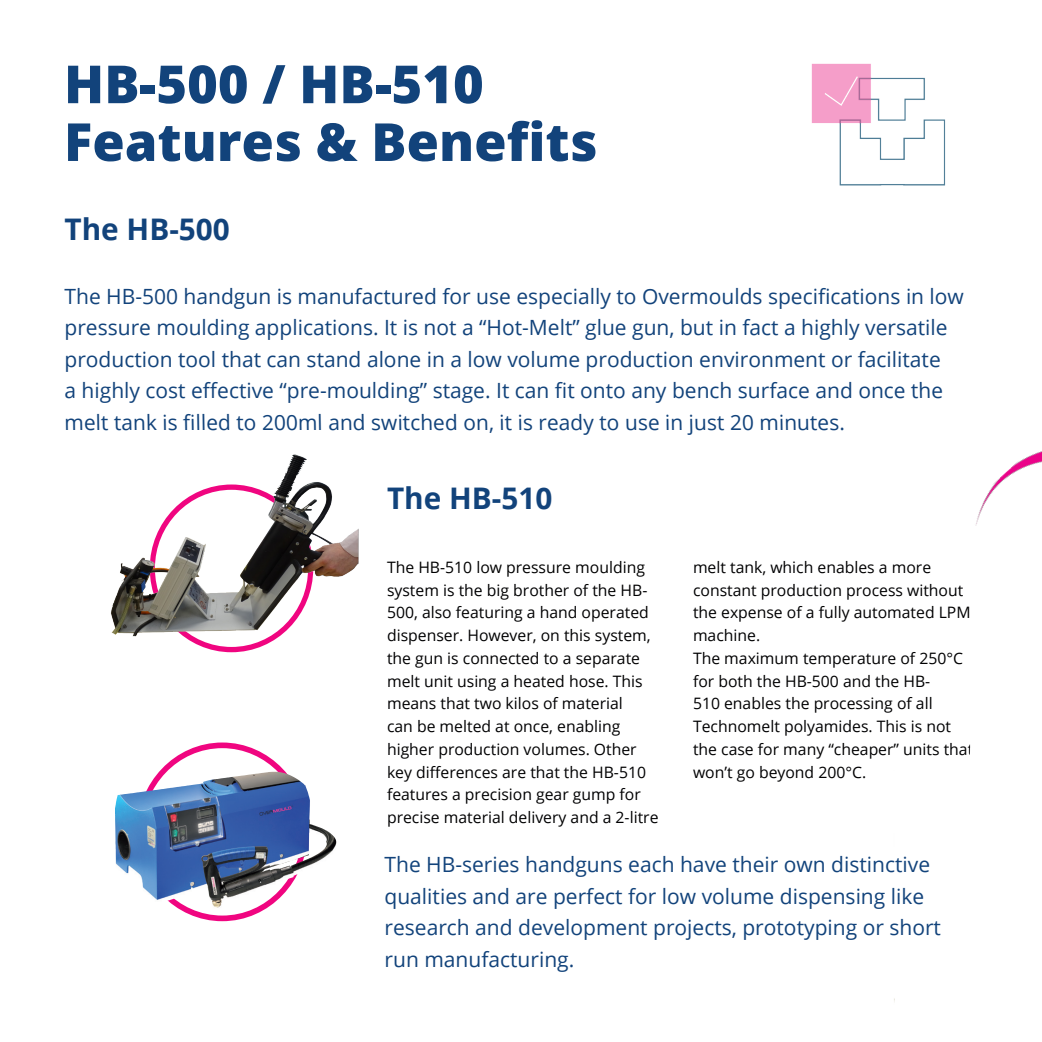
<style>
.page{position:relative;width:1042px;height:1042px;background:#fff}
.page>*{position:absolute;margin:0;border:0;box-sizing:border-box;transform-origin:0 0}
.t1{font:800 52.5px "Open Sans";color:#12437b}
.t2{font:700 29.75px "Open Sans";color:#12437b}
.t3{font:21px/31.5px "Open Sans";color:#12437b}
.t4{font:15.75px/22.8px "Open Sans";color:#000002}
.s1{color:#000001}
</style>
<div class="page">
<img style="left:111px;top:454px;width:248px;height:199px">
<img style="left:811px;top:63px;width:135px;height:123px">
<svg style="left:140px;top:745px;width:165px;height:173px"></svg>
<div style="left:137px;top:742px;width:171px;height:179px;border:6px solid #f00580;border-radius:50%"></div>
<hr style="left:1041px;top:0;width:1px;height:1042px;background:#00476b">
<img style="left:115px;top:772px;width:159px;height:101px">
<img style="left:975px;top:440px;width:67px;height:109px">
<img style="left:894px;top:549px;width:148px;height:493px">
<p class="t1" style="left:64px;top:44px;width:421px">HB-500 / HB-510</p>
<p class="t1" style="left:64px;top:102px;width:535px">Features &amp; Benefits</p>
<p class="t2" style="left:64px;top:208px;width:167px">The HB-500</p>
<p class="t3" style="left:64px;top:280px;width:901px">The HB-500 handgun is manufactured for use especially to Overmoulds specifications in low pressure moulding applications. It is not a “Hot-Melt” glue gun, but in fact a highly versatile production tool that can stand alone in a low volume production environment or facilitate<br>a highly cost effective “pre-moulding” stage. It can fit onto any bench surface and once the melt tank is filled to 200ml and switched on, it is ready to use in just 20 minutes.</p>
<p class="t2" style="left:387px;top:477px;width:167px">The HB-510</p>
<p class="t4" style="left:387px;top:555px;width:273px"><span class="s1">The HB-510 low pressure moulding </span>system is the big brother of the HB-500, also featuring a hand operated dispenser. However, on this system, the gun is connected to a separate melt unit using a heated hose. This means that two kilos of material<br>can be melted at once, enabling higher production volumes. Other key differences are that the HB-510 features a precision gear gump for precise material delivery and a 2-litre</p>
<p class="t4" style="left:693px;top:555px;width:279px">melt tank, which enables a more constant production process without the expense of a fully automated LPM machine.</p>
<p class="t4" style="left:693px;top:646px;width:282px">The maximum temperature of 250°C for both the HB-500 and the HB-<br>510 enables the processing of all<br>Technomelt polyamides. This is not the case for many “cheaper” units that won’t go beyond 200°C.</p>
<p class="t3" style="left:384px;top:848px;width:558px">The HB-series handguns each have their own distinctive qualities and are perfect for low volume dispensing like research and development projects, prototyping or short run manufacturing.</p>
</div>
